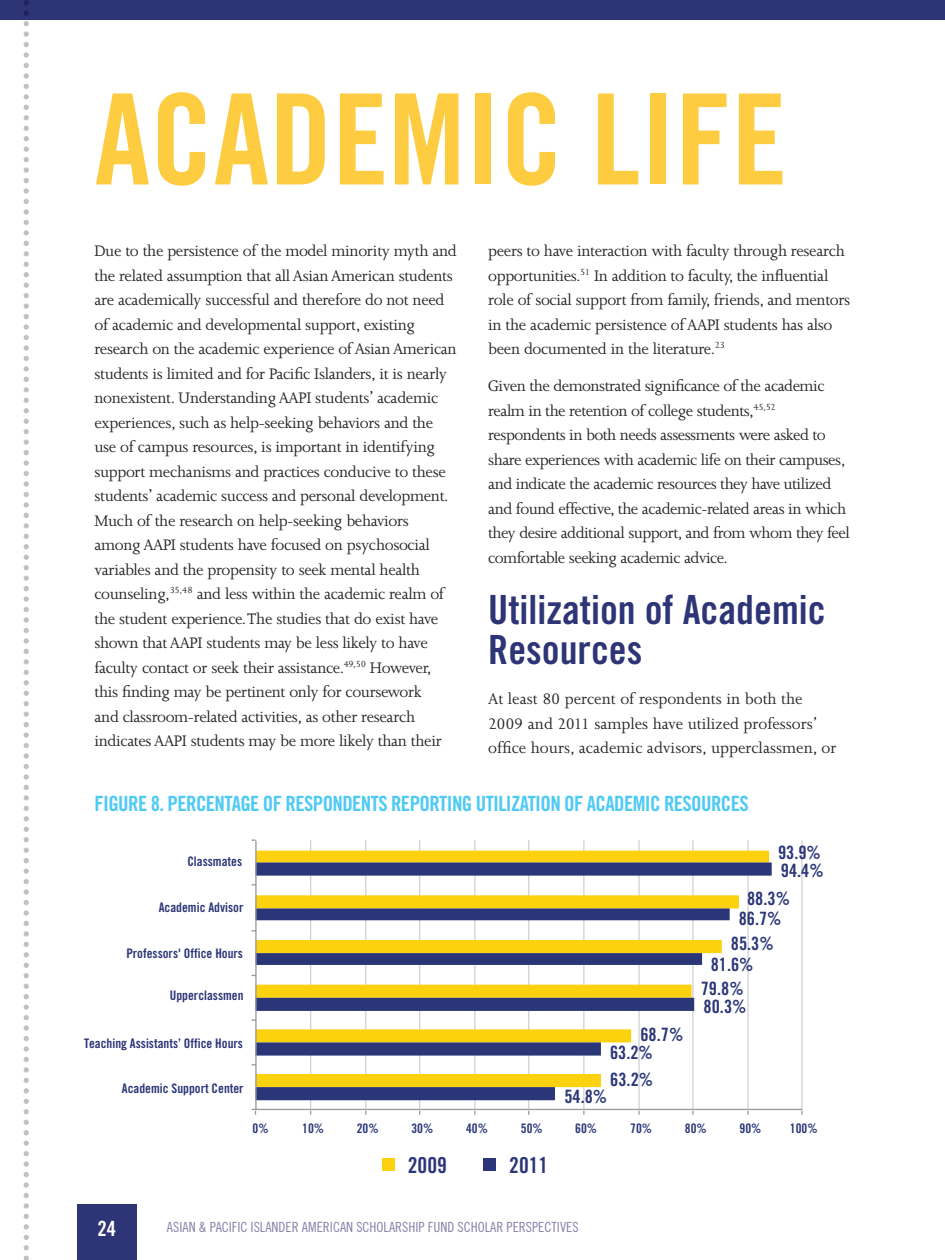
<style>
.page{position:relative;width:945px;height:1260px;background:#fff}
.page>*{position:absolute;margin:0;border:0;box-sizing:border-box;transform-origin:0 0}
.t1{font:126px "Trade Gothic Bold Cond Twenty";color:#fecc41}
.t2{font:40.25px/40.2px "Trade Gothic Bold Cond Twenty";color:#2e3577}
.t3{font:22.05px "Trade Gothic Bold Cond Twenty";color:#2b3678}
.t4{font:21px "Trade Gothic Bold Cond Twenty";letter-spacing:-.03em;color:#4ecaf4}
.t5{font:21px "Trade Gothic Bold Cond Twenty";color:#fff}
.t6{font:18.38px "Trade Gothic Bold Cond Twenty";color:#2b3678}
.t7{font:17.5px/24.5px "Joanna";letter-spacing:-.02em;color:#231f20}
.t8{font:17.5px/24.5px "Joanna";color:#231f20}
.t9{font:14px "Trade Gothic Cond Eighteen";color:#8781aa}
.t10{font:13.12px "Trade Gothic Bold Cond Twenty";color:#2b3678}
</style>
<div class="page">
<div style="left:77px;top:1204px;width:60px;height:56px;background:#2e3577"></div>
<div style="left:382px;top:1159px;width:12px;height:12px;background:#fbd20d"></div>
<div style="left:483px;top:1159px;width:13px;height:12px;background:#2b3678"></div>
<hr style="left:310px;top:840px;width:1px;height:269px;background:#d1d2d4">
<hr style="left:365px;top:840px;width:1px;height:269px;background:#d1d2d4">
<hr style="left:419px;top:840px;width:1px;height:269px;background:#d1d2d4">
<hr style="left:474px;top:840px;width:2px;height:269px;background:#d1d2d4">
<hr style="left:528px;top:840px;width:1px;height:269px;background:#d1d2d4">
<hr style="left:583px;top:840px;width:2px;height:269px;background:#d1d2d4">
<hr style="left:638px;top:840px;width:2px;height:269px;background:#d1d2d4">
<hr style="left:692px;top:840px;width:2px;height:269px;background:#d1d2d4">
<hr style="left:747px;top:840px;width:2px;height:269px;background:#d1d2d4">
<hr style="left:801px;top:840px;width:2px;height:269px;background:#d1d2d4">
<div style="left:257px;top:851px;width:512px;height:11px;background:#fbd20d"></div>
<svg style="left:257px;top:862px;width:515px;height:238px"></svg>
<hr style="left:256px;top:1109px;width:546px;height:1px;background:#989a9d">
<hr style="left:255px;top:841px;width:2px;height:269px;background:#989a9d">
<svg style="left:252px;top:1109px;width:4px;height:6px"></svg>
<div style="left:0;top:0;width:945px;height:19px;background:#2e3577"></div>
<svg style="left:24px;top:0;width:5px;height:1260px"></svg>
<h1 class="t1" style="left:94px;top:63px;width:694px">ACADEMIC LIFE</h1>
<p class="t7" style="left:94px;top:239px;width:364px">Due to the persistence of the model minority myth and the related assumption that all Asian American students are academically successful and therefore do not need of academic and developmental support, existing research on the academic experience of Asian American students is limited and for Pacific Islanders, it is nearly nonexistent. Understanding AAPI students’ academic experiences, such as help-seeking behaviors and the use of campus resources, is important in identifying support mechanisms and practices conducive to these students’ academic success and personal development.<br>Much of the research on help-seeking behaviors among AAPI students have focused on psychosocial variables and the propensity to seek mental health counseling,<sup>35,48</sup> and less within the academic realm of the student experience. The studies that do exist have shown that AAPI students may be less likely to have faculty contact or seek their assistance.<sup>49,50</sup> However, this finding may be pertinent only for coursework<br>and classroom-related activities, as other research indicates AAPI students may be more likely than their</p>
<p class="t7" style="left:488px;top:239px;width:363px">peers to have interaction with faculty through research opportunities.<sup>51</sup> In addition to faculty, the influential role of social support from family, friends, and mentors in the academic persistence of AAPI students has also been documented in the literature.<sup>23</sup></p>
<p class="t7" style="left:488px;top:374px;width:363px">Given the demonstrated significance of the academic realm in the retention of college students,<sup>45,52 </sup>respondents in both needs assessments were asked to share experiences with academic life on their campuses, and indicate the academic resources they have utilized and found effective, the academic-related areas in which they desire additional support, and from whom they feel comfortable seeking academic advice.</p>
<h2 class="t2" style="left:488px;top:589px;width:339px">Utilization of Academic<br>Resources</h2>
<p class="t8" style="left:488px;top:687px;width:350px">At least 80 percent of respondents in both the<br>2009 and 2011 samples have utilized professors’ office hours, academic advisors, upperclassmen, or</p>
<p class="t4" style="left:94px;top:790px;width:656px">FIGURE 8. PERCENTAGE OF RESPONDENTS REPORTING UTILIZATION OF ACADEMIC RESOURCES</p>
<p class="t10" style="left:187px;top:853px;width:56px">Classmates</p>
<p class="t10" style="left:159px;top:899px;width:86px">Academic Advisor</p>
<p class="t10" style="left:126px;top:945px;width:118px">Professors' Office Hours</p>
<p class="t10" style="left:170px;top:988px;width:75px">Upperclassmen</p>
<p class="t10" style="left:84px;top:1035px;width:161px">Teaching Assistants’ Office Hours</p>
<p class="t10" style="left:122px;top:1080px;width:123px">Academic Support Center</p>
<p class="t6" style="left:640px;top:1024px;width:44px">68.7%</p>
<p class="t6" style="left:610px;top:1068px;width:44px">63.2%</p>
<p class="t6" style="left:610px;top:1042px;width:44px">63.2%</p>
<p class="t6" style="left:564px;top:1085px;width:44px">54.8%</p>
<p class="t6" style="left:778px;top:842px;width:44px">93.9%</p>
<p class="t6" style="left:747px;top:888px;width:44px">88.3%</p>
<p class="t6" style="left:731px;top:933px;width:44px">85.3%</p>
<p class="t6" style="left:701px;top:977px;width:44px">79.8%</p>
<p class="t6" style="left:781px;top:860px;width:44px">94.4%</p>
<p class="t6" style="left:739px;top:907px;width:44px">86.7%</p>
<p class="t6" style="left:711px;top:953px;width:44px">81.6%</p>
<p class="t6" style="left:704px;top:995px;width:44px">80.3%</p>
<p class="t10" style="left:253px;top:1120px;width:18px">0%</p>
<p class="t10" style="left:302px;top:1120px;width:23px">10%</p>
<p class="t10" style="left:357px;top:1120px;width:23px">20%</p>
<p class="t10" style="left:411px;top:1120px;width:23px">30%</p>
<p class="t10" style="left:466px;top:1120px;width:23px">40%</p>
<p class="t10" style="left:521px;top:1120px;width:23px">50%</p>
<p class="t10" style="left:575px;top:1120px;width:23px">60%</p>
<p class="t10" style="left:630px;top:1120px;width:23px">70%</p>
<p class="t10" style="left:685px;top:1120px;width:23px">80%</p>
<p class="t10" style="left:740px;top:1120px;width:23px">90%</p>
<p class="t10" style="left:790px;top:1120px;width:29px">100%</p>
<p class="t3" style="left:408px;top:1152px;width:41px">2009</p>
<p class="t3" style="left:509px;top:1152px;width:41px">2011</p>
<p class="t5" style="left:97px;top:1216px;width:20px">24</p>
<p class="t9" style="left:167px;top:1218px;width:413px">ASIAN &amp; PACIFIC ISLANDER AMERICAN SCHOLARSHIP FUND SCHOLAR PERSPECTIVES</p>
</div>
